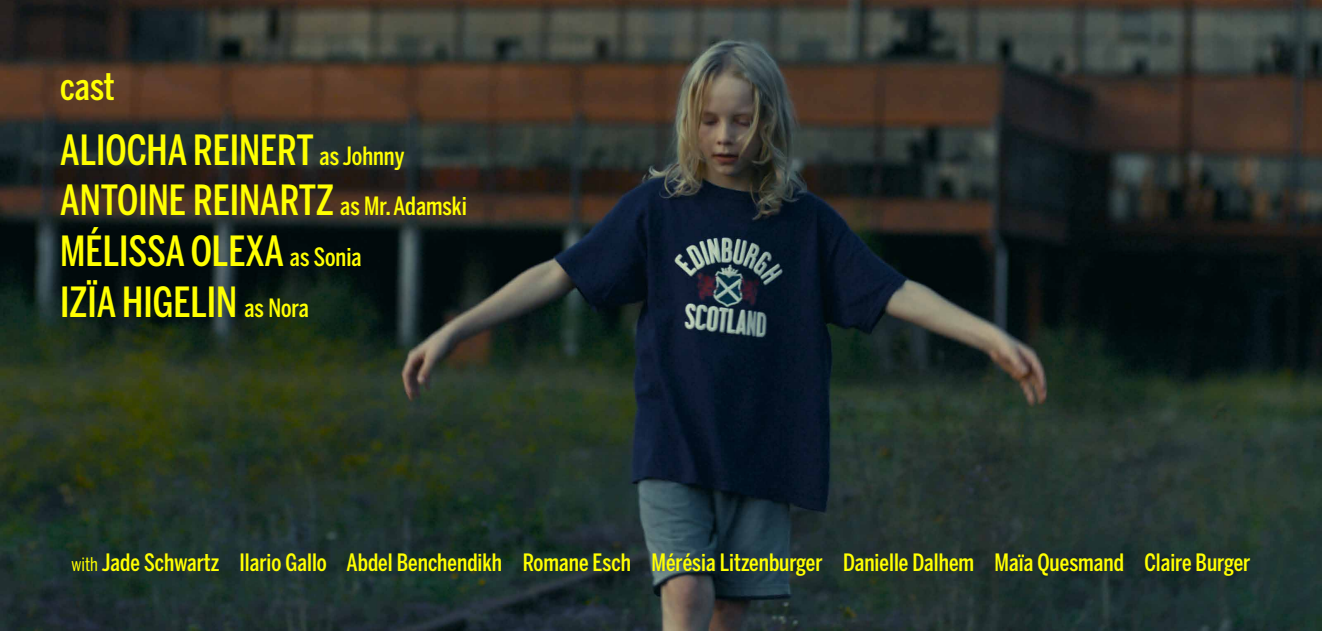
<style>
.page{position:relative;width:1322px;height:631px;background:#fff}
.page>*{position:absolute;margin:0;border:0;box-sizing:border-box;transform-origin:0 0}
.t1{font:500 41.25px/50.8px "Benton Sans Comp";color:#ffff01}
.t2{font:500 37.5px "Benton Sans Comp";color:#ffff01}
.t3{font:500 23.75px "Benton Sans Comp";color:#ffff01}
.s1{font-size:25px}
.s2{font-weight:400;font-size:18.75px}
</style>
<div class="page">
<img style="left:0;top:0;width:1322px;height:631px">
<h2 class="t2" style="left:60px;top:65px;width:56px">cast</h2>
<h1 class="t1" style="left:60px;top:124px;width:408px">ALIOCHA REINERT <span class="s1">as Johnny<br></span>ANTOINE REINARTZ <span class="s1">as Mr. Adamski<br></span>MÉLISSA OLEXA <span class="s1">as Sonia<br></span>IZÏA HIGELIN <span class="s1">as Nora</span></h1>
<p class="t3" style="left:72px;top:548px;width:1180px"><span class="s2">with</span> Jade Schwartz Ilario Gallo Abdel Benchendikh Romane Esch Mérésia Litzenburger Danielle Dalhem Maïa Quesmand Claire Burger</p>
</div>
